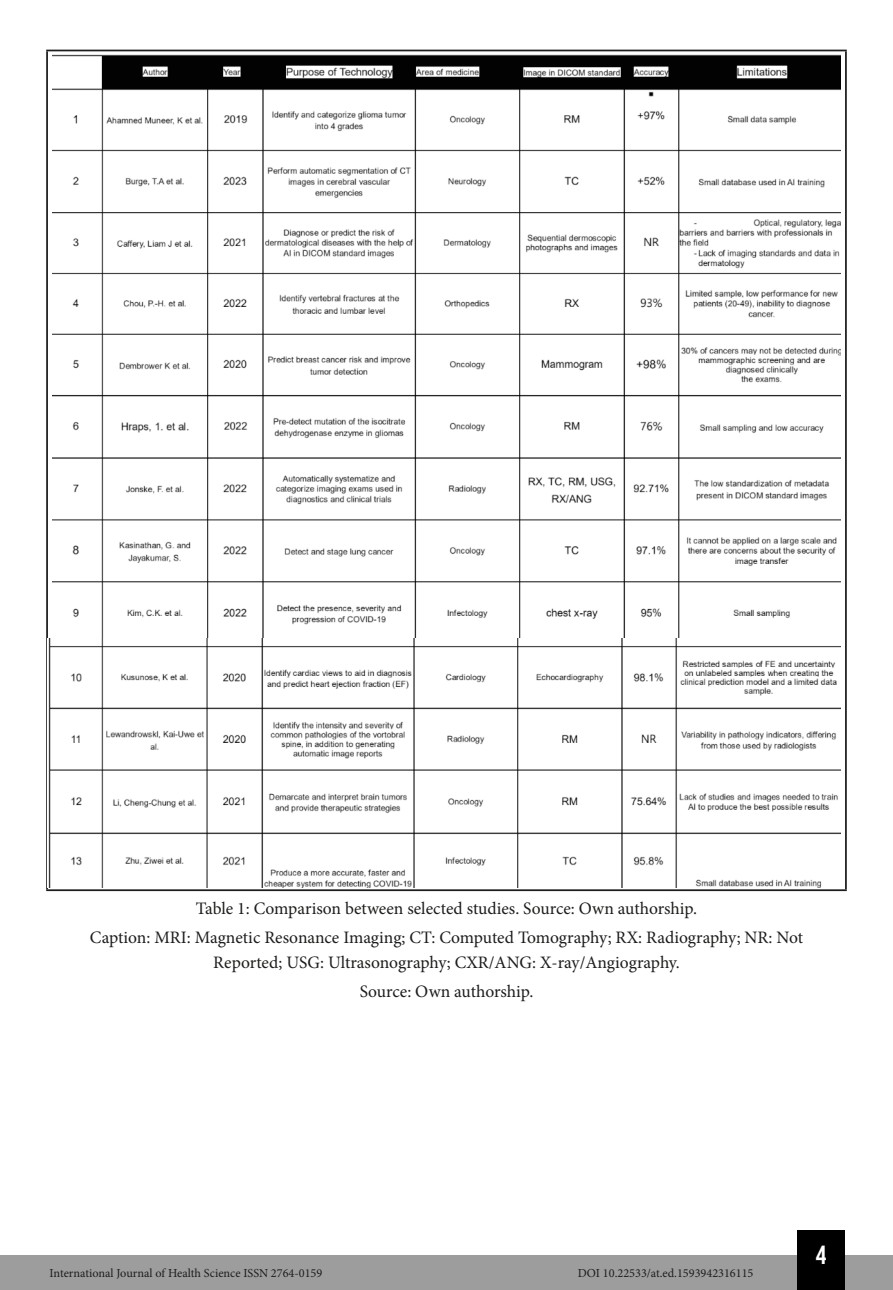
<style>
.page{position:relative;width:893px;height:1290px;background:#fff}
.page>*{position:absolute;margin:0;border:0;box-sizing:border-box;transform-origin:0 0}
.t1{font:26.25px "Bebas Kai";color:#fff}
.t2{font:17.5px/29.4px "Minion Pro";color:#1d1d1b;text-align:center}
.t3{font:12.25px "Minion Pro";color:#1d1d1b}
</style>
<div class="page">
<div style="left:0;top:1255px;width:893px;height:35px;background:#9d9d9d"></div>
<div style="left:797px;top:1230px;width:48px;height:60px;background:#000"></div>
<hr style="left:46px;top:50px;width:801px;height:1px;background:#1d1d1b">
<hr style="left:46px;top:51px;width:2px;height:838px;background:#1d1d1b">
<hr style="left:845px;top:51px;width:2px;height:838px;background:#1d1d1b">
<hr style="left:46px;top:889px;width:801px;height:2px;background:#1d1d1b">
<img style="left:53px;top:55px;width:787px;height:584px">
<img style="left:47px;top:639px;width:794px;height:248px">
<p class="t2" style="left:90px;top:893px;width:715px">Table 1: Comparison between selected studies. Source: Own authorship.<br>Caption: MRI: Magnetic Resonance Imaging; CT: Computed Tomography; RX: Radiography; NR: Not</p>
<p class="t2" style="left:213px;top:947px;width:468px">Reported; USG: Ultrasonography; CXR/ANG: X-ray/Angiography.<br>Source: Own authorship.</p>
<p class="t3" style="left:50px;top:1265px;width:274px">International Journal of Health Science ISSN 2764-0159</p>
<p class="t3" style="left:578px;top:1265px;width:177px">DOI 10.22533/at.ed.1593942316115</p>
<h1 class="t1" style="left:816px;top:1241px;width:12px">4</h1>
</div>
